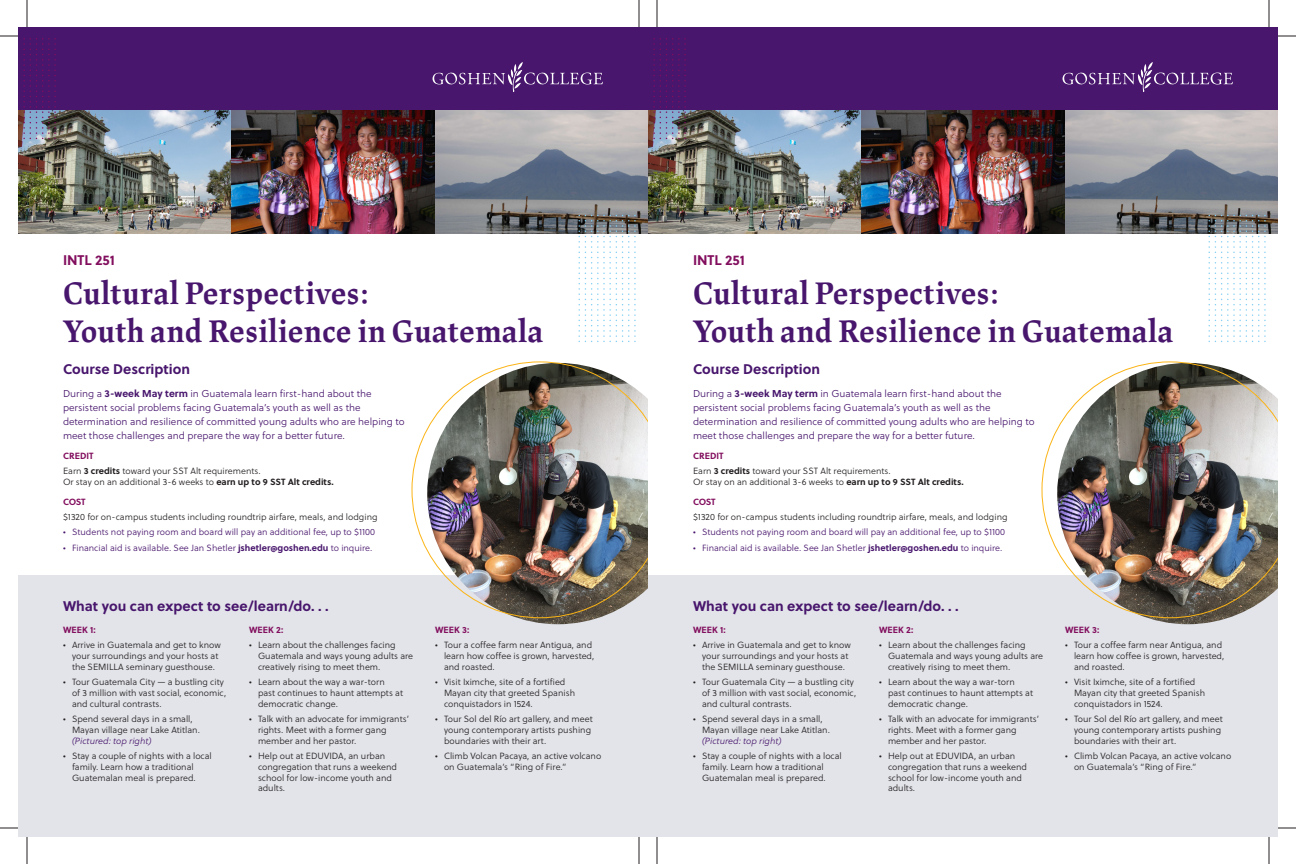
<style>
.page{position:relative;width:1296px;height:864px;background:#fff}
.page>*{position:absolute;margin:0;border:0;box-sizing:border-box;transform-origin:0 0}
.t1{font:700 32px/38.4px "Lapture Display";color:#48166d}
.t2{font:700 14px "Soleil";color:#48166d}
.t3{font:700 14px "Soleil";color:#820e5e}
.t4{font:10px/14px "Soleil Lt";color:#48166d}
.t5{font:9px/10.8px "Soleil Lt";color:#231f20}
.t6{font:9px "Soleil Lt";color:#48166d}
.t7{font:700 9px "Soleil";color:#820e5e}
.s1{font-family:"Soleil";font-weight:700}
.s2{font-style:italic;color:#48166d}
</style>
<div class="page">
<svg style="left:0;top:828px;width:18px;height:1px"></svg>
<hr style="left:26px;top:837px;width:2px;height:27px;background:#231f20">
<hr style="left:638px;top:837px;width:2px;height:27px;background:#231f20">
<hr style="left:656px;top:837px;width:2px;height:27px;background:#231f20">
<hr style="left:1268px;top:837px;width:2px;height:27px;background:#231f20">
<svg style="left:1278px;top:828px;width:18px;height:1px"></svg>
<svg style="left:1278px;top:36px;width:18px;height:1px"></svg>
<hr style="left:1268px;top:0;width:2px;height:27px;background:#231f20">
<hr style="left:656px;top:0;width:2px;height:27px;background:#231f20">
<hr style="left:638px;top:0;width:2px;height:27px;background:#231f20">
<hr style="left:26px;top:0;width:2px;height:27px;background:#231f20">
<div style="left:18px;top:576px;width:630px;height:261px;background:#e2e4e9"></div>
<div style="left:18px;top:27px;width:630px;height:84px;background:#48166d"></div>
<svg style="left:433px;top:62px;width:170px;height:30px"></svg>
<img style="left:18px;top:111px;width:1260px;height:122px">
<svg style="left:579px;top:215px;width:57px;height:127px"></svg>
<svg style="left:0;top:36px;width:56px;height:103px"></svg>
<img style="left:518px;top:618px;width:79px;height:6px">
<img style="left:411px;top:361px;width:237px;height:257px">
<div style="left:648px;top:576px;width:630px;height:261px;background:#e2e4e9"></div>
<div style="left:648px;top:27px;width:630px;height:84px;background:#48166d"></div>
<svg style="left:1063px;top:62px;width:170px;height:30px"></svg>
<svg style="left:1209px;top:215px;width:57px;height:127px"></svg>
<svg style="left:653px;top:38px;width:33px;height:101px"></svg>
<img style="left:1148px;top:618px;width:79px;height:6px">
<img style="left:1042px;top:361px;width:236px;height:257px">
<p class="t3" style="left:63px;top:250px;width:53px">INTL 251</p>
<p class="t1" style="left:63px;top:274px;width:482px">Cultural Perspectives:<br>Youth and Resilience in Guatemala</p>
<p class="t2" style="left:63px;top:358px;width:129px">Course Description</p>
<p class="t4" style="left:63px;top:387px;width:343px">During a <span class="s1">3-week May term</span> in Guatemala learn first-hand about the persistent social problems facing Guatemala’s youth as well as the determination and resilience of committed young adults who are helping to meet those challenges and prepare the way for a better future.</p>
<p class="t7" style="left:63px;top:449px;width:32px">CREDIT</p>
<p class="t5" style="left:63px;top:466px;width:272px">Earn <span class="s1">3 credits</span> toward your SST Alt requirements.<br>Or stay on an additional 3-6 weeks to <span class="s1">earn up to 9 SST Alt credits.</span></p>
<p class="t7" style="left:63px;top:495px;width:24px">COST</p>
<p class="t5" style="left:63px;top:512px;width:316px">$1320 for on-campus students including roundtrip airfare, meals, and lodging</p>
<p class="t6" style="left:63px;top:526px;width:314px">• Students not paying room and board will pay an additional fee, up to $1100</p>
<p class="t6" style="left:63px;top:541px;width:311px">• Financial aid is available. See Jan Shetler <span class="s1">jshetler@goshen.edu</span> to inquire.</p>
<p class="t2" style="left:63px;top:595px;width:267px">What you can expect to see/learn/do. . .</p>
<p class="t7" style="left:63px;top:623px;width:34px">WEEK 1:</p>
<p class="t5" style="left:72px;top:640px;width:150px;text-indent:-9px">• Arrive in Guatemala and get to know your surroundings and your hosts at the SEMILLA seminary guesthouse.</p>
<p class="t5" style="left:72px;top:677px;width:156px;text-indent:-9px">• Tour Guatemala City — a bustling city of 3 million with vast social, economic, and cultural contrasts.</p>
<p class="t5" style="left:72px;top:713px;width:129px;text-indent:-9px">• Spend several days in a small,<br>Mayan village near Lake Atitlan. <span class="s2">(Pictured: top right)</span></p>
<p class="t5" style="left:72px;top:750px;width:141px;text-indent:-9px">• Stay a couple of nights with a local family. Learn how a traditional<br>Guatemalan meal is prepared.</p>
<p class="t7" style="left:249px;top:623px;width:36px">WEEK 2:</p>
<p class="t5" style="left:258px;top:640px;width:157px;text-indent:-9px">• Learn about the challenges facing<br>Guatemala and ways young adults are creatively rising to meet them.</p>
<p class="t5" style="left:258px;top:677px;width:147px;text-indent:-9px">• Learn about the way a war-torn past continues to haunt attempts at democratic change.</p>
<p class="t5" style="left:258px;top:713px;width:153px;text-indent:-9px">• Talk with an advocate for immigrants’ rights. Meet with a former gang member and her pastor.</p>
<p class="t5" style="left:258px;top:750px;width:140px;text-indent:-9px">• Help out at EDUVIDA, an urban congregation that runs a weekend school for low-income youth and adults.</p>
<p class="t7" style="left:435px;top:623px;width:36px">WEEK 3:</p>
<p class="t5" style="left:444px;top:640px;width:152px;text-indent:-9px">• Tour a coffee farm near Antigua, and learn how coffee is grown, harvested, and roasted.</p>
<p class="t5" style="left:444px;top:677px;width:133px;text-indent:-9px">• Visit Iximche, site of a fortified<br>Mayan city that greeted Spanish conquistadors in 1524.</p>
<p class="t5" style="left:444px;top:713px;width:150px;text-indent:-9px">• Tour Sol del Río art gallery, and meet young contemporary artists pushing boundaries with their art.</p>
<p class="t5" style="left:444px;top:750px;width:159px;text-indent:-9px">• Climb Volcan Pacaya, an active volcano on Guatemala’s “Ring of Fire.”</p>
<p class="t3" style="left:693px;top:250px;width:53px">INTL 251</p>
<p class="t1" style="left:693px;top:274px;width:482px">Cultural Perspectives:<br>Youth and Resilience in Guatemala</p>
<p class="t2" style="left:693px;top:358px;width:129px">Course Description</p>
<p class="t4" style="left:693px;top:387px;width:343px">During a <span class="s1">3-week May term</span> in Guatemala learn first-hand about the persistent social problems facing Guatemala’s youth as well as the determination and resilience of committed young adults who are helping to meet those challenges and prepare the way for a better future.</p>
<p class="t7" style="left:693px;top:449px;width:32px">CREDIT</p>
<p class="t5" style="left:693px;top:466px;width:272px">Earn <span class="s1">3 credits</span> toward your SST Alt requirements.<br>Or stay on an additional 3-6 weeks to <span class="s1">earn up to 9 SST Alt credits.</span></p>
<p class="t7" style="left:693px;top:495px;width:24px">COST</p>
<p class="t5" style="left:693px;top:512px;width:316px">$1320 for on-campus students including roundtrip airfare, meals, and lodging</p>
<p class="t6" style="left:693px;top:526px;width:314px">• Students not paying room and board will pay an additional fee, up to $1100</p>
<p class="t6" style="left:693px;top:541px;width:311px">• Financial aid is available. See Jan Shetler <span class="s1">jshetler@goshen.edu</span> to inquire.</p>
<p class="t2" style="left:693px;top:595px;width:267px">What you can expect to see/learn/do. . .</p>
<p class="t7" style="left:693px;top:623px;width:34px">WEEK 1:</p>
<p class="t5" style="left:702px;top:640px;width:150px;text-indent:-9px">• Arrive in Guatemala and get to know your surroundings and your hosts at the SEMILLA seminary guesthouse.</p>
<p class="t5" style="left:702px;top:677px;width:156px;text-indent:-9px">• Tour Guatemala City — a bustling city of 3 million with vast social, economic, and cultural contrasts.</p>
<p class="t5" style="left:702px;top:713px;width:129px;text-indent:-9px">• Spend several days in a small,<br>Mayan village near Lake Atitlan. <span class="s2">(Pictured: top right)</span></p>
<p class="t5" style="left:702px;top:750px;width:141px;text-indent:-9px">• Stay a couple of nights with a local family. Learn how a traditional<br>Guatemalan meal is prepared.</p>
<p class="t7" style="left:879px;top:623px;width:36px">WEEK 2:</p>
<p class="t5" style="left:888px;top:640px;width:157px;text-indent:-9px">• Learn about the challenges facing<br>Guatemala and ways young adults are creatively rising to meet them.</p>
<p class="t5" style="left:888px;top:677px;width:147px;text-indent:-9px">• Learn about the way a war-torn past continues to haunt attempts at democratic change.</p>
<p class="t5" style="left:888px;top:713px;width:153px;text-indent:-9px">• Talk with an advocate for immigrants’ rights. Meet with a former gang member and her pastor.</p>
<p class="t5" style="left:888px;top:750px;width:140px;text-indent:-9px">• Help out at EDUVIDA, an urban congregation that runs a weekend school for low-income youth and adults.</p>
<p class="t7" style="left:1065px;top:623px;width:36px">WEEK 3:</p>
<p class="t5" style="left:1074px;top:640px;width:152px;text-indent:-9px">• Tour a coffee farm near Antigua, and learn how coffee is grown, harvested, and roasted.</p>
<p class="t5" style="left:1074px;top:677px;width:133px;text-indent:-9px">• Visit Iximche, site of a fortified<br>Mayan city that greeted Spanish conquistadors in 1524.</p>
<p class="t5" style="left:1074px;top:713px;width:150px;text-indent:-9px">• Tour Sol del Río art gallery, and meet young contemporary artists pushing boundaries with their art.</p>
<p class="t5" style="left:1074px;top:750px;width:159px;text-indent:-9px">• Climb Volcan Pacaya, an active volcano on Guatemala’s “Ring of Fire.”</p>
</div>
